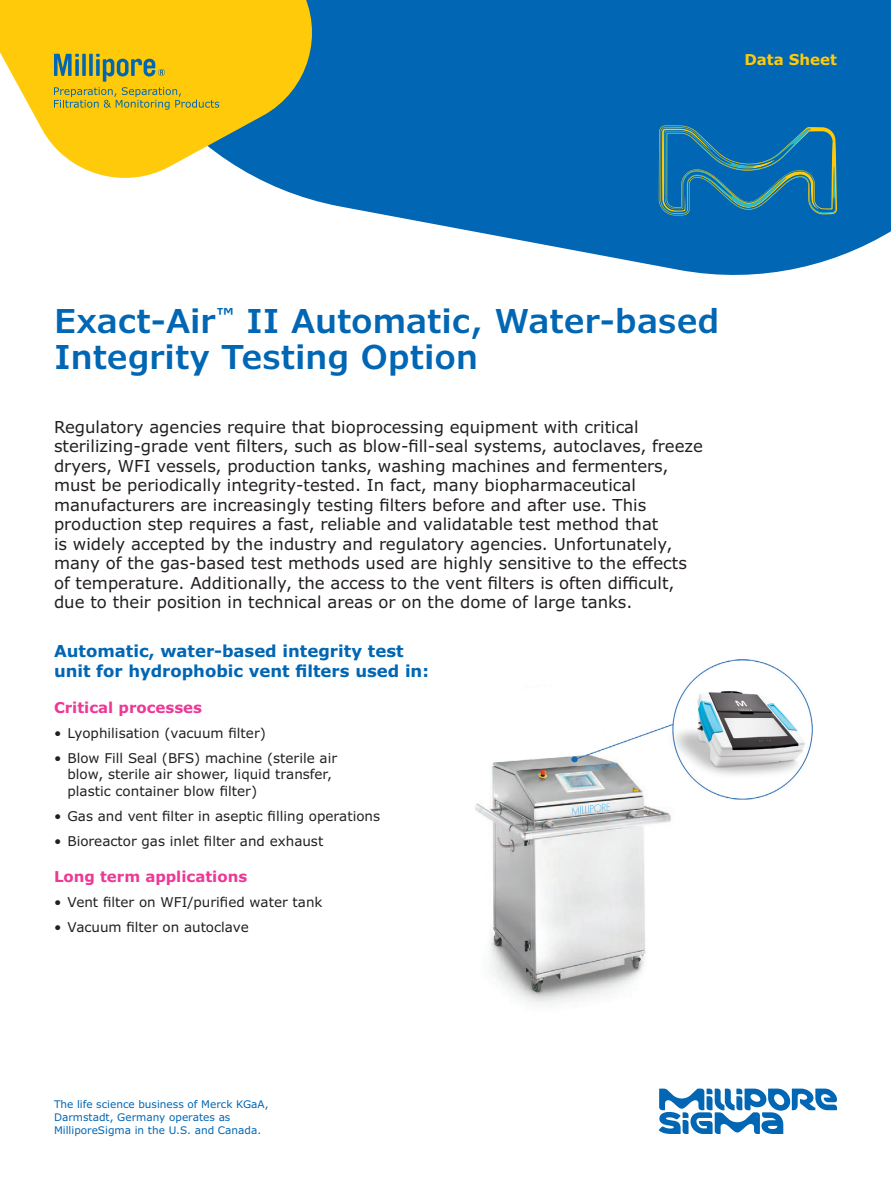
<style>
.page{position:relative;width:891px;height:1188px;background:#fff}
.page>*{position:absolute;margin:0;border:0;box-sizing:border-box;transform-origin:0 0}
.t1{font:600 33px/36px "Verdana Pro";color:#0166b3}
.t2{font:16.5px/19.5px "Verdana Pro";color:#231f20}
.t3{font:700 16.5px/19.5px "Verdana Pro";color:#0166b3}
.t4{font:700 15px "Verdana Pro";color:#ed3896}
.t5{font:700 15px "Verdana Pro";color:#feca0a}
.t6{font:13.5px/16.2px "Verdana Pro";color:#231f20}
.t7{font:10.5px/12.6px "Verdana Pro";color:#0166b3}
</style>
<div class="page">
<svg style="left:286px;top:0;width:605px;height:275px;background:#227abd"></svg>
<svg style="left:659px;top:125px;width:178px;height:90px;background:#1d74a2"></svg>
<svg style="left:0;top:0;width:325px;height:191px;fill:#feca0a"></svg>
<svg style="left:54px;top:54px;width:165px;height:56px;background:#cdb629"></svg>
<img style="left:475px;top:659px;width:338px;height:346px">
<svg style="left:659px;top:1089px;width:178px;height:45px"></svg>
<p class="t5" style="left:744px;top:50px;width:94px">Data Sheet</p>
<h1 class="t1" style="left:54px;top:303px;width:667px">Exact-Air<sup>™</sup> II Automatic, Water-based<br>Integrity Testing Option</h1>
<p class="t2" style="left:54px;top:417px;width:651px">Regulatory agencies require that bioprocessing equipment with critical sterilizing-grade vent filters, such as blow-fill-seal systems, autoclaves, freeze dryers, WFI vessels, production tanks, washing machines and fermenters, must be periodically integrity-tested. In fact, many biopharmaceutical manufacturers are increasingly testing filters before and after use. This production step requires a fast, reliable and validatable test method that<br>is widely accepted by the industry and regulatory agencies. Unfortunately, many of the gas-based test methods used are highly sensitive to the effects of temperature. Additionally, the access to the vent filters is often difficult, due to their position in technical areas or on the dome of large tanks.</p>
<p class="t3" style="left:54px;top:642px;width:377px">Automatic, water-based integrity test unit for hydrophobic vent filters used in:</p>
<p class="t4" style="left:54px;top:698px;width:150px">Critical processes</p>
<p class="t6" style="left:54px;top:725px;width:213px">• Lyophilisation (vacuum filter)</p>
<p class="t6" style="left:68px;top:750px;width:271px;text-indent:-14px">• Blow Fill Seal (BFS) machine (sterile air blow, sterile air shower, liquid transfer, plastic container blow filter)</p>
<p class="t6" style="left:54px;top:808px;width:328px">• Gas and vent filter in aseptic filling operations</p>
<p class="t6" style="left:54px;top:833px;width:271px">• Bioreactor gas inlet filter and exhaust</p>
<p class="t4" style="left:54px;top:867px;width:195px">Long term applications</p>
<p class="t6" style="left:54px;top:894px;width:270px">• Vent filter on WFI/purified water tank</p>
<p class="t6" style="left:54px;top:920px;width:196px">• Vacuum filter on autoclave</p>
<p class="t7" style="left:54px;top:1098px;width:216px">The life science business of Merck KGaA,<br>Darmstadt, Germany operates as<br>MilliporeSigma in the U.S. and Canada.</p>
</div>
